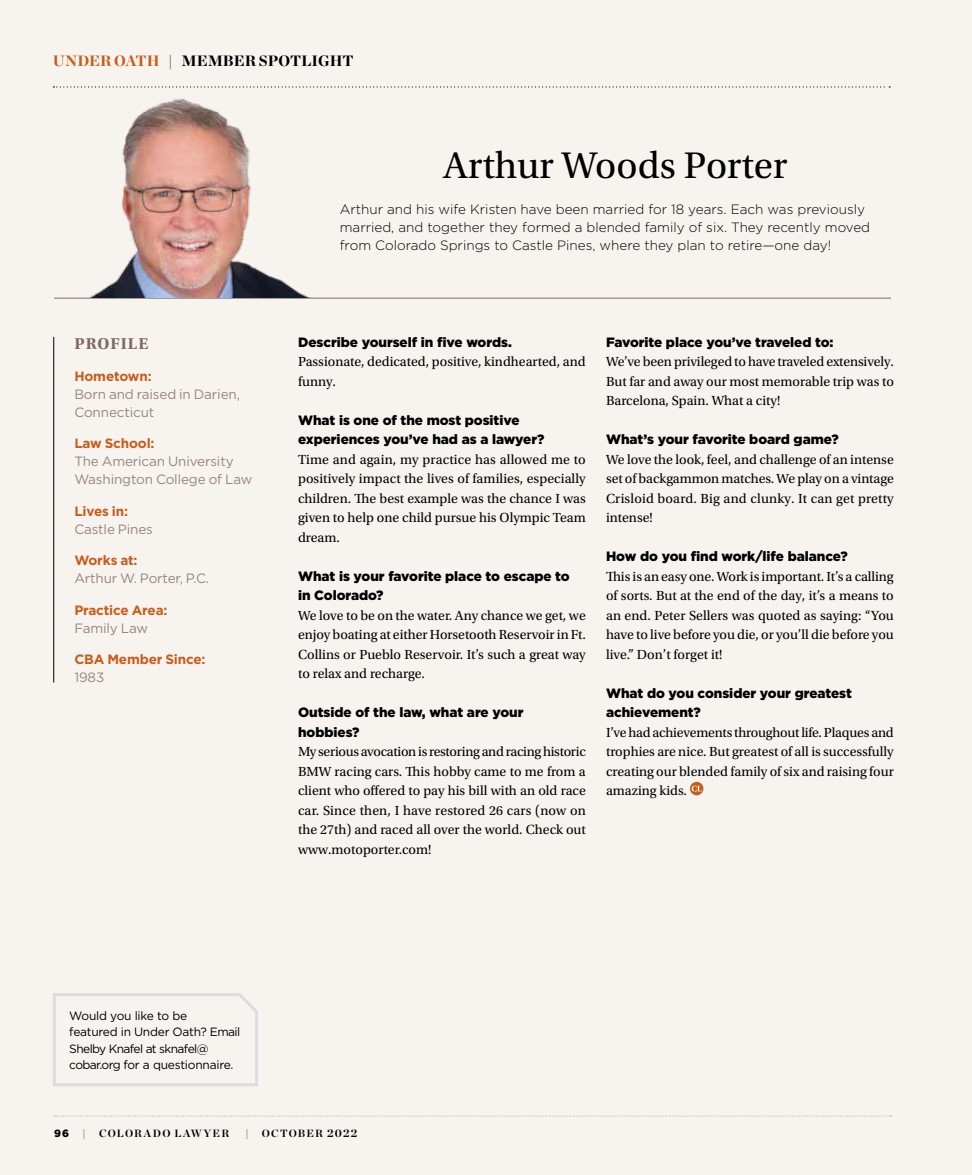
<style>
.page{position:relative;width:972px;height:1175px;background:#fff}
.page>*{position:absolute;margin:0;border:0;box-sizing:border-box;transform-origin:0 0}
.t1{font:39px "Utopia Std";color:#000}
.t2{font:700 16.5px "Utopia Std";letter-spacing:.06em;color:#7e6a65}
.t3{font:900 15px "Chronicle Display";color:#000}
.t4{font:13.8px/19.5px "Utopia Std";color:#000;text-align:justify}
.t5{font:900 13.5px/19.5px "Gotham";letter-spacing:-.005em;color:#000}
.t6{font:300 13.5px/18px "Gotham";color:#000}
.t7{font:13.5px/18px "Gotham";letter-spacing:-.01em;color:#978580}
.t8{font:700 13.5px "Gotham";letter-spacing:-.01em;color:#c85c1a}
.t9{font:12px/16.5px "Gotham";letter-spacing:-.03em;color:#000}
.t10{font:700 10.5px "Chronicle Display";letter-spacing:.115em;color:#000}
.t11{font:900 10.5px "Gotham";color:#000}
.s1{color:#c85c1a}
.s2{font-size:11.25px}
</style>
<div class="page">
<div style="left:0;top:0;width:972px;height:1174px;background:#f7f3ee"></div>
<hr style="left:53px;top:337px;width:1px;height:345px;background:#000">
<svg style="left:690px;top:782px;width:13px;height:13px"></svg>
<svg style="left:692px;top:785px;width:10px;height:6px"></svg>
<svg style="left:53px;top:86px;width:837px;height:2px"></svg>
<svg style="left:53px;top:993px;width:205px;height:93px"></svg>
<hr style="left:54px;top:298px;width:837px;height:1px;background:#7e6a65">
<img style="left:71px;top:98px;width:244px;height:200px">
<p class="t3" style="left:53px;top:49px;width:302px"><span class="s1">UNDER OATH</span> | MEMBER SPOTLIGHT</p>
<p class="t2" style="left:74px;top:334px;width:75px">PROFILE</p>
<p class="t8" style="left:74px;top:367px;width:79px">Hometown:</p>
<p class="t7" style="left:74px;top:385px;width:167px">Born and raised in Darien,<br>Connecticut</p>
<p class="t8" style="left:74px;top:434px;width:82px">Law School:</p>
<p class="t7" style="left:74px;top:452px;width:180px">The American University<br>Washington College of Law</p>
<p class="t8" style="left:74px;top:502px;width:55px">Lives in:</p>
<p class="t7" style="left:74px;top:519px;width:80px">Castle Pines</p>
<p class="t8" style="left:74px;top:551px;width:65px">Works at:</p>
<p class="t7" style="left:74px;top:569px;width:136px">Arthur W. Porter, P.C.</p>
<p class="t8" style="left:74px;top:601px;width:95px">Practice Area:</p>
<p class="t7" style="left:74px;top:618px;width:75px">Family Law</p>
<p class="t8" style="left:74px;top:650px;width:133px">CBA Member Since:</p>
<p class="t7" style="left:74px;top:668px;width:31px">1983</p>
<h1 class="t1" style="left:443px;top:144px;width:346px">Arthur Woods Porter</h1>
<p class="t6" style="left:340px;top:199px;width:532px">Arthur and his wife Kristen have been married for 18 years. Each was previously married, and together they formed a blended family of six. They recently moved from Colorado Springs to Castle Pines, where they plan to retire—one day!</p>
<p class="t5" style="left:298px;top:332px;width:215px">Describe yourself in five words.</p>
<p class="t4" style="left:298px;top:352px;width:289px">Passionate, dedicated, positive, kindhearted, and funny.</p>
<p class="t5" style="left:298px;top:410px;width:248px">What is one of the most positive experiences you’ve had as a lawyer?</p>
<p class="t4" style="left:298px;top:450px;width:289px">Time and again, my practice has allowed me to positively impact the lives of families, especially children. The best example was the chance I was given to help one child pursue his Olympic Team dream.</p>
<p class="t5" style="left:298px;top:566px;width:273px">What is your favorite place to escape to in Colorado?</p>
<p class="t4" style="left:298px;top:606px;width:289px">We love to be on the water. Any chance we get, we enjoy boating at either Horsetooth Reservoir in Ft.<br>Collins or Pueblo Reservoir. It’s such a great way to relax and recharge.</p>
<p class="t5" style="left:298px;top:702px;width:227px">Outside of the law, what are your hobbies?</p>
<p class="t4" style="left:298px;top:742px;width:289px">My serious avocation is restoring and racing historic BMW racing cars. This hobby came to me from a client who offered to pay his bill with an old race car. Since then, I have restored 26 cars (now on the 27th) and raced all over the world. Check out www.motoporter.com!</p>
<p class="t5" style="left:606px;top:332px;width:229px">Favorite place you’ve traveled to:</p>
<p class="t4" style="left:606px;top:352px;width:289px">We’ve been privileged to have traveled extensively.<br>But far and away our most memorable trip was to Barcelona, Spain. What a city!</p>
<p class="t5" style="left:606px;top:429px;width:234px">What’s your favorite board game?</p>
<p class="t4" style="left:606px;top:450px;width:289px">We love the look, feel, and challenge of an intense set of backgammon matches. We play on a vintage Crisloid board. Big and clunky. It can get pretty intense!</p>
<p class="t5" style="left:606px;top:546px;width:243px">How do you find work/life balance?</p>
<p class="t4" style="left:606px;top:567px;width:289px">This is an easy one. Work is important. It’s a calling of sorts. But at the end of the day, it’s a means to an end. Peter Sellers was quoted as saying: “You have to live before you die, or you’ll die before you live.” Don’t forget it!</p>
<p class="t5" style="left:606px;top:683px;width:247px">What do you consider your greatest achievement?</p>
<p class="t4" style="left:606px;top:723px;width:289px">I’ve had achievements throughout life. Plaques and trophies are nice. But greatest of all is successfully creating our blended family of six and raising four amazing kids.</p>
<p class="t9" style="left:69px;top:1007px;width:172px">Would you like to be<br>featured in Under Oath? Email<br>Shelby Knafel at sknafel@ cobar.org for a questionnaire.</p>
<p class="t11" style="left:54px;top:1126px;width:17px">96</p>
<p class="t10" style="left:83px;top:1125px;width:5px">|</p>
<p class="t10" style="left:99px;top:1125px;width:132px">COLORADO LAWYER</p>
<p class="t10" style="left:245px;top:1125px;width:5px">|</p>
<p class="t10" style="left:262px;top:1125px;width:97px">OCTOBER <span class="s2">2022</span></p>
</div>
